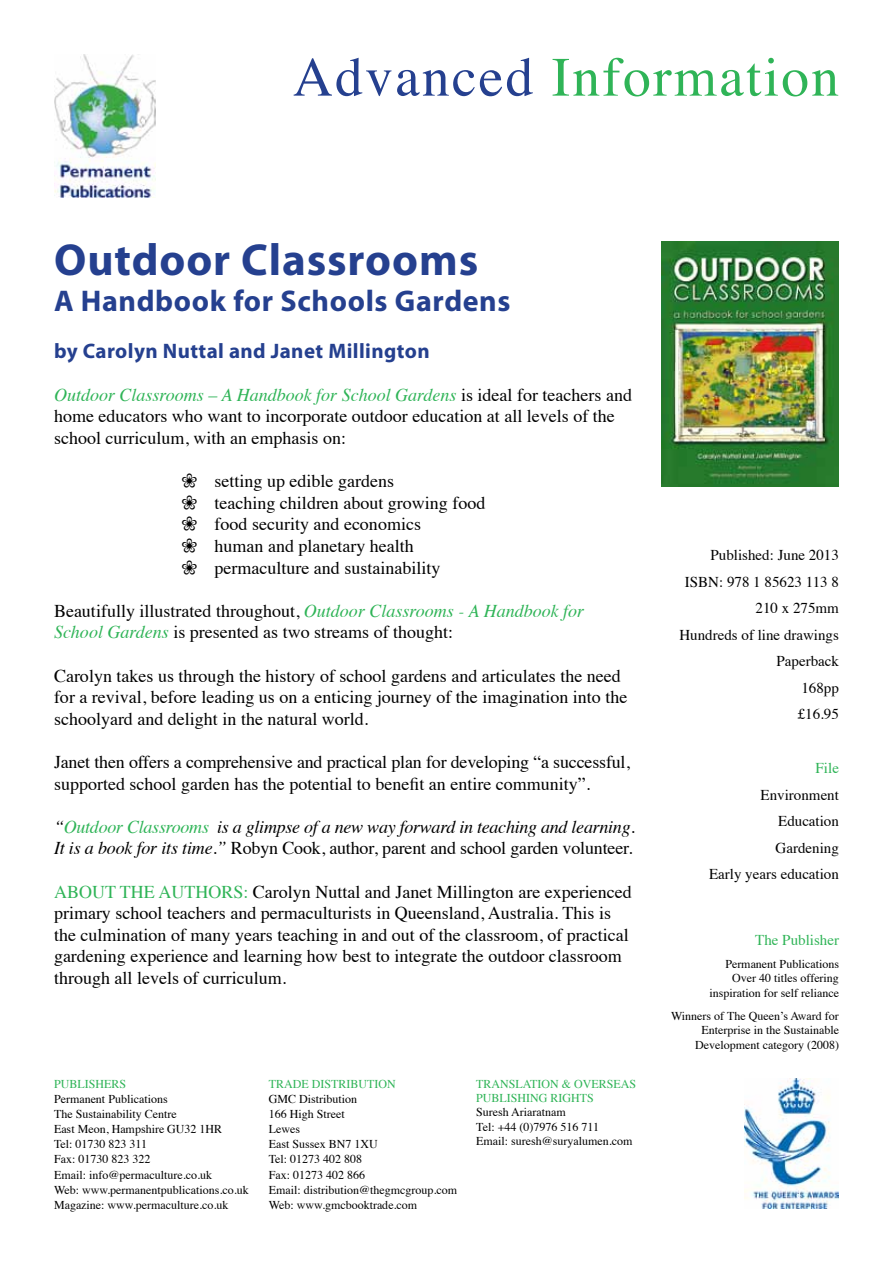
<style>
.page{position:relative;width:893px;height:1263px;background:#fff}
.page>*{position:absolute;margin:0;border:0;box-sizing:border-box;transform-origin:0 0}
.t1{font:55.5px "Times";letter-spacing:.04em;color:#2fb457}
.t2{font:700 45px "Myriad Pro";letter-spacing:.02em;color:#25408f}
.t3{font:700 30px "Myriad Pro";letter-spacing:.02em;color:#25408f}
.t4{font:700 21px "Myriad Pro";letter-spacing:.02em;color:#25408f}
.t5{font:18px/21.6px "Times";color:#000}
.t6{font:italic 18px/21.6px "Times";letter-spacing:-.015em;color:#000}
.t7{font:15px/26.5px "Times";color:#000;text-align:right}
.t8{font:15px "Times";color:#2fb457}
.t9{font:12px/15.1px "Times";color:#000}
.t10{font:12px/14.4px "Times";color:#2fb457}
.s1{color:#25408f}
.s2{font-style:italic;color:#2fb457}
.s3{color:#2fb457}
.s4{font-style:normal}
</style>
<div class="page">
<img style="left:54px;top:54px;width:101px;height:143px">
<img style="left:745px;top:1079px;width:94px;height:130px">
<img style="left:661px;top:241px;width:178px;height:245px">
<h1 class="t1" style="left:293px;top:25px;width:548px"><span class="s1">Advanced</span> Information</h1>
<h2 class="t2" style="left:54px;top:231px;width:426px">Outdoor Classrooms</h2>
<h3 class="t3" style="left:54px;top:281px;width:458px">A Handbook for Schools Gardens</h3>
<p class="t4" style="left:54px;top:337px;width:377px">by Carolyn Nuttal and Janet Millington</p>
<p class="t5" style="left:54px;top:382px;width:579px"><span class="s2">Outdoor Classrooms – A Handbook for School Gardens</span> is ideal for teachers and home educators who want to incorporate outdoor education at all levels of the school curriculum, with an emphasis on:</p>
<p class="t5" style="left:215px;top:469px;width:272px">setting up edible gardens<br>teaching children about growing food food security and economics<br>human and planetary health permaculture and sustainability</p>
<p class="t5" style="left:54px;top:598px;width:532px">Beautifully illustrated throughout, <span class="s2">Outdoor Classrooms - A Handbook for<br>School Gardens</span> is presented as two streams of thought:</p>
<p class="t5" style="left:54px;top:663px;width:575px">Carolyn takes us through the history of school gardens and articulates the need for a revival, before leading us on a enticing journey of the imagination into the schoolyard and delight in the natural world.</p>
<p class="t5" style="left:54px;top:750px;width:577px">Janet then offers a comprehensive and practical plan for developing “a successful, supported school garden has the potential to benefit an entire community”.</p>
<p class="t6" style="left:54px;top:815px;width:582px">“<span class="s3">Outdoor Classrooms</span> is a glimpse of a new way forward in teaching and learning.<br>It is a book for its time.” <span class="s4">Robyn Cook, author, parent and school garden volunteer.</span></p>
<p class="t5" style="left:54px;top:879px;width:579px"><span class="s3">ABOUT THE AUTHORS:</span> Carolyn Nuttal and Janet Millington are experienced primary school teachers and permaculturists in Queensland, Australia. This is the culmination of many years teaching in and out of the classroom, of practical gardening experience and learning how best to integrate the outdoor classroom through all levels of curriculum.</p>
<p class="t10" style="left:54px;top:1075px;width:74px">PUBLISHERS</p>
<p class="t9" style="left:54px;top:1090px;width:196px">Permanent Publications<br>The Sustainability Centre<br>East Meon, Hampshire GU32 1HR<br>Tel: 01730 823 311<br>Fax: 01730 823 322<br>Email: info@permaculture.co.uk<br>Web: www.permanentpublications.co.uk<br>Magazine: www.permaculture.co.uk</p>
<p class="t10" style="left:269px;top:1075px;width:128px">TRADE DISTRIBUTION</p>
<p class="t9" style="left:269px;top:1090px;width:190px">GMC Distribution<br>166 High Street<br>Lewes<br>East Sussex BN7 1XU<br>Tel: 01273 402 808<br>Fax: 01273 402 866<br>Email: distribution@thegmcgroup.com<br>Web: www.gmcbooktrade.com</p>
<p class="t10" style="left:476px;top:1075px;width:161px">TRANSLATION &amp; OVERSEAS<br>PUBLISHING RIGHTS</p>
<p class="t9" style="left:476px;top:1104px;width:158px;line-height:14.4px">Suresh Ariaratnam<br>Tel: +44 (0)7976 516 711<br>Email: suresh@suryalumen.com</p>
<p class="t7" style="left:679px;top:541px;width:161px">Published: June 2013<br>ISBN: 978 1 85623 113 8<br>210 x 275mm<br>Hundreds of line drawings<br>Paperback<br>168pp<br>£16.95</p>
<p class="t8" style="left:816px;top:754px;width:25px">File</p>
<p class="t7" style="left:709px;top:780px;width:131px">Environment<br>Education<br>Gardening<br>Early years education</p>
<p class="t8" style="left:755px;top:926px;width:85px">The Publisher</p>
<p class="t9" style="left:709px;top:956px;width:131px;line-height:14.4px;text-align:right">Permanent Publications<br>Over 40 titles offering inspiration for self reliance</p>
<p class="t9" style="left:671px;top:1007px;width:169px;line-height:14.4px;text-align:right">Winners of The Queen’s Award for<br>Enterprise in the Sustainable<br>Development category (2008)</p>
</div>
